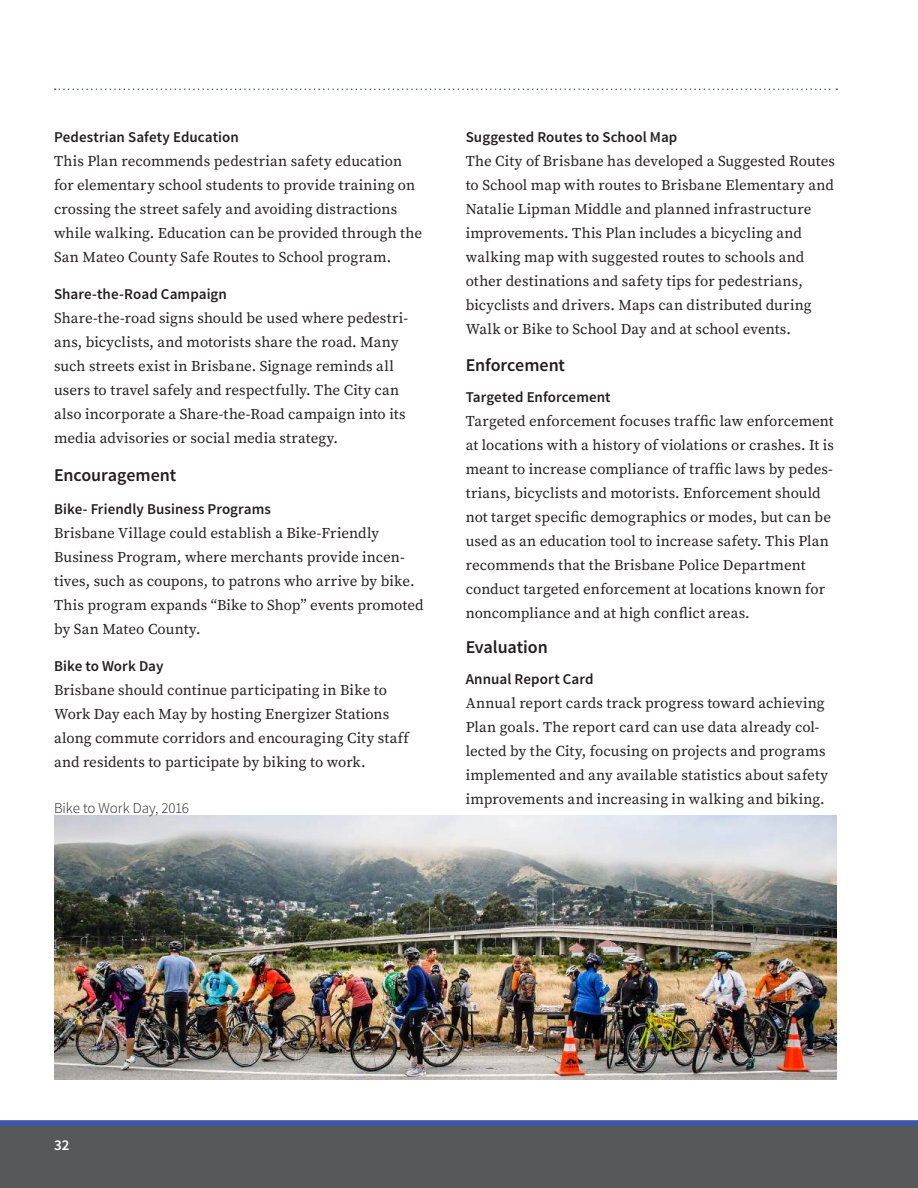
<style>
.page{position:relative;width:918px;height:1188px;background:#fff}
.page>*{position:absolute;margin:0;border:0;box-sizing:border-box;transform-origin:0 0}
.t1{font:600 18px "Source Sans Pro";letter-spacing:-.005em;color:#231f20}
.t2{font:15px/24px "Source Serif Pro";letter-spacing:.005em;color:#231f20}
.t3{font:600 15px "Source Sans Pro";letter-spacing:.005em;color:#231f20}
.t4{font:300 15px "Source Sans Pro";letter-spacing:-.01em;color:#231f20}
.t5{font:600 15px "Source Sans Pro";color:#fff}
</style>
<div class="page">
<div style="left:0;top:1125px;width:918px;height:63px;background:#57585a"></div>
<div style="left:0;top:1120px;width:918px;height:6px;background:#3e57a6"></div>
<svg style="left:55px;top:88px;width:782px;height:2px"></svg>
<img style="left:54px;top:816px;width:783px;height:263px">
<p class="t3" style="left:54px;top:127px;width:186px">Pedestrian Safety Education</p>
<p class="t2" style="left:54px;top:149px;width:370px">This Plan recommends pedestrian safety education for elementary school students to provide training on crossing the street safely and avoiding distractions while walking. Education can be provided through the San Mateo County Safe Routes to School program.</p>
<p class="t3" style="left:54px;top:285px;width:174px">Share-the-Road Campaign</p>
<p class="t2" style="left:54px;top:307px;width:356px">Share-the-road signs should be used where pedestri&shy;ans, bicyclists, and motorists share the road. Many such streets exist in Brisbane. Signage reminds all users to travel safely and respectfully. The City can also incorporate a Share-the-Road campaign into its media advisories or social media strategy.</p>
<p class="t1" style="left:54px;top:463px;width:124px">Encouragement</p>
<p class="t3" style="left:54px;top:499px;width:219px">Bike- Friendly Business Programs</p>
<p class="t2" style="left:54px;top:521px;width:371px">Brisbane Village could establish a Bike-Friendly Business Program, where merchants provide incen&shy;tives, such as coupons, to patrons who arrive by bike.<br>This program expands “Bike to Shop” events promoted by San Mateo County.</p>
<p class="t3" style="left:54px;top:657px;width:111px">Bike to Work Day</p>
<p class="t2" style="left:54px;top:679px;width:356px">Brisbane should continue participating in Bike to Work Day each May by hosting Energizer Stations along commute corridors and encouraging City staff and residents to participate by biking to work.</p>
<p class="t4" style="left:54px;top:799px;width:136px">Bike to Work Day, 2016</p>
<p class="t3" style="left:466px;top:127px;width:213px">Suggested Routes to School Map</p>
<p class="t2" style="left:466px;top:149px;width:371px">The City of Brisbane has developed a Suggested Routes to School map with routes to Brisbane Elementary and Natalie Lipman Middle and planned infrastructure improvements. This Plan includes a bicycling and walking map with suggested routes to schools and other destinations and safety tips for pedestrians, bicyclists and drivers. Maps can distributed during Walk or Bike to School Day and at school events.</p>
<p class="t1" style="left:466px;top:354px;width:101px">Enforcement</p>
<p class="t3" style="left:466px;top:388px;width:146px">Targeted Enforcement</p>
<p class="t2" style="left:466px;top:410px;width:370px">Targeted enforcement focuses traffic law enforcement at locations with a history of violations or crashes. It is meant to increase compliance of traffic laws by pedes&shy;trians, bicyclists and motorists. Enforcement should not target specific demographics or modes, but can be used as an education tool to increase safety. This Plan recommends that the Brisbane Police Department conduct targeted enforcement at locations known for noncompliance and at high conflict areas.</p>
<p class="t1" style="left:466px;top:636px;width:84px">Evaluation</p>
<p class="t3" style="left:466px;top:670px;width:129px">Annual Report Card</p>
<p class="t2" style="left:466px;top:692px;width:364px">Annual report cards track progress toward achieving Plan goals. The report card can use data already col&shy;lected by the City, focusing on projects and programs implemented and any available statistics about safety improvements and increasing in walking and biking.</p>
<p class="t5" style="left:54px;top:1135px;width:17px">32</p>
</div>
